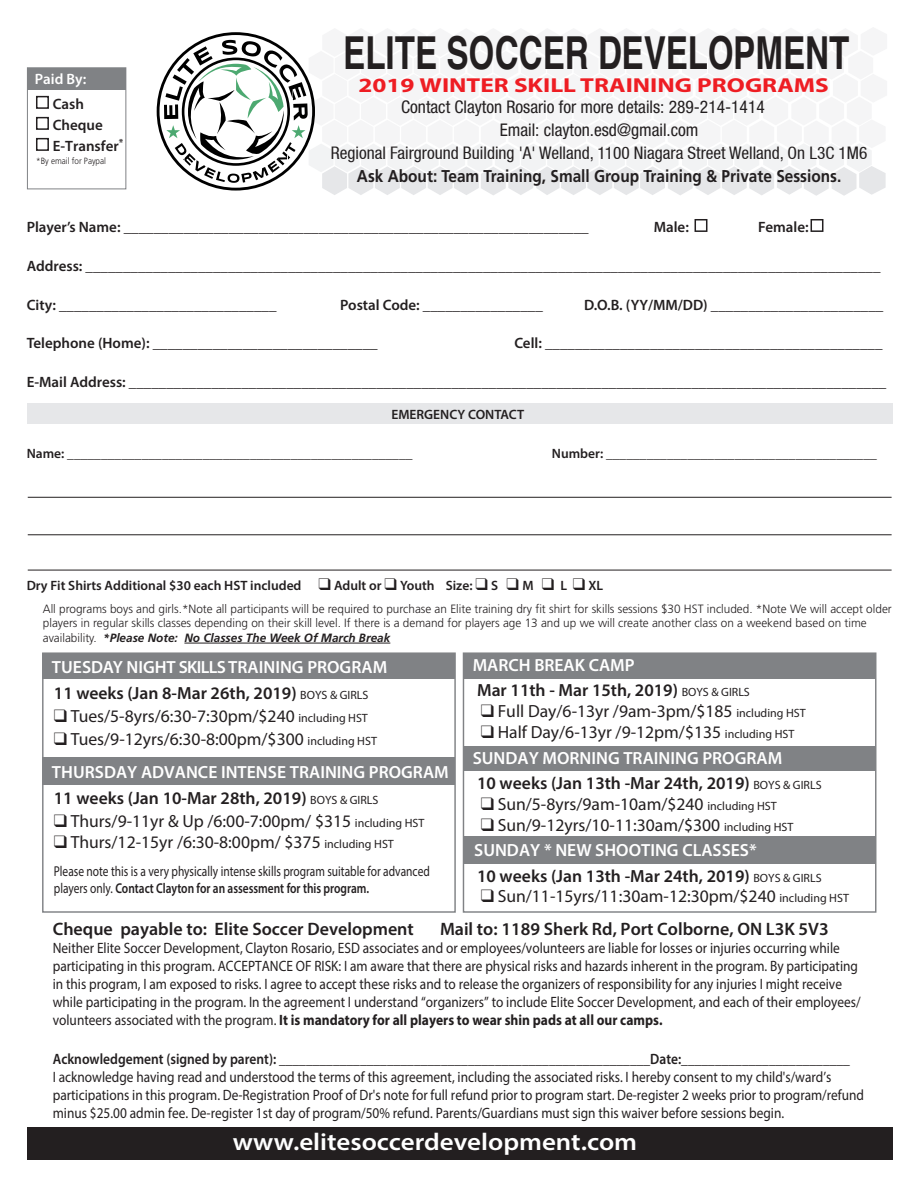
<style>
.page{position:relative;width:918px;height:1188px;background:#fff}
.page>*{position:absolute;margin:0;border:0;box-sizing:border-box;transform-origin:0 0}
.t1{font:700 45.45px "Helvetica";color:#231f20;scale:.73 1}
.t2{font:600 24.3px "Myriad Pro";color:#fff;scale:1.11 1}
.t3{font:700 20.25px "Myriad Pro";color:#ee1d23;scale:1.25 1}
.t4{font:600 18px "Myriad Pro";color:#231f20}
.t5{font:17.55px "Myriad Pro";color:#231f20}
.t6{font:600 17.55px "Myriad Pro";color:#231f20}
.t7{font:600 17.55px "Myriad Pro";color:#fff}
.t8{font:condensed 17.4px/22.5px "Helvetica Neue";color:#231f20}
.t9{font:condensed 17.25px "Helvetica Neue LT";color:#231f20}
.t10{font:700 17.1px "Frutiger";color:#231f20;scale:.9 1}
.t11{font:15px/18px "Myriad Pro";color:#231f20;scale:.89 1}
.t12{font:600 15px/21px "Myriad Pro";color:#231f20}
.t13{font:600 15px "Myriad Pro";color:#231f20;scale:.9 1}
.t14{font:600 15px "Myriad Pro";color:#fff}
.t15{font:14.25px/17.2px "Myriad Pro";color:#231f20;scale:.8 1}
.t16{font:600 13.5px "Myriad Pro";color:#231f20}
.t17{font:300 12px/14.4px "Frutiger";color:#231f20}
.t18{font:300 9px "Frutiger";color:#231f20;scale:.9 1}
.s1{font-weight:700;font-style:italic}
.s2{font-weight:400;font-size:12px}
.s3{font-size:12px}
.s4{font-weight:600}
.s5{font-weight:700}
</style>
<div class="page">
<div style="left:463px;top:746px;width:413px;height:24px;background:#808285"></div>
<div style="left:27px;top:403px;width:866px;height:21px;background:#e6e7e9"></div>
<div style="left:27px;top:1127px;width:866px;height:32px;background:#231f20"></div>
<div style="left:695px;top:219px;width:12px;height:13px;border:2px solid #231f20"></div>
<div style="left:811px;top:219px;width:12px;height:13px;border:2px solid #231f20"></div>
<div style="left:42px;top:652px;width:414px;height:261px;border:1px solid #808285"></div>
<div style="left:463px;top:652px;width:413px;height:261px;border:1px solid #808285"></div>
<div style="left:43px;top:654px;width:412px;height:25px;background:#808285"></div>
<div style="left:463px;top:654px;width:413px;height:25px;background:#808285"></div>
<div style="left:43px;top:758px;width:412px;height:27px;background:#808285"></div>
<hr style="left:184px;top:643px;width:206px;height:1px;background:#231f20">
<div style="left:463px;top:836px;width:413px;height:28px;background:#808285"></div>
<hr style="left:28px;top:534px;width:864px;height:1px;background:#231f20">
<hr style="left:28px;top:497px;width:864px;height:1px;background:#231f20">
<hr style="left:28px;top:570px;width:864px;height:1px;background:#231f20">
<div style="left:27px;top:68px;width:99px;height:121px;border:1px solid #808285"></div>
<div style="left:27px;top:68px;width:99px;height:22px;background:#808285"></div>
<div style="left:36px;top:96px;width:13px;height:13px;border:2px solid #231f20"></div>
<div style="left:36px;top:117px;width:13px;height:13px;border:2px solid #231f20"></div>
<div style="left:36px;top:138px;width:13px;height:13px;border:2px solid #231f20"></div>
<svg style="left:157px;top:32px;width:729px;height:164px"></svg>
<p class="t14" style="left:35px;top:70px;width:53px">Paid By:</p>
<p class="t12" style="left:53px;top:93px;width:72px">Cash<br>Cheque<br>E-Transfer<sup>*</sup></p>
<p class="t18" style="left:36px;top:156px;width:79px">*By email for Paypal</p>
<h1 class="t1" style="left:343px;top:16px;width:695px">ELITE SOCCER DEVELOPMENT</h1>
<h3 class="t3" style="left:358px;top:72px;width:378px">2019 WINTER SKILL TRAINING PROGRAMS</h3>
<p class="t8" style="left:500px;top:96px;width:267px;text-indent:-99px">Contact Clayton Rosario for more details: 289-214-1414<br>Email: clayton.esd@gmail.com</p>
<p class="t9" style="left:331px;top:143px;width:538px">Regional Fairground Building 'A' Welland, 1100 Niagara Street Welland, On L3C 1M6</p>
<p class="t10" style="left:357px;top:166px;width:540px">Ask About: Team Training, Small Group Training &amp; Private Sessions.</p>
<p class="t12" style="left:27px;top:216px;width:563px">Player’s Name: ______________________________________________________________</p>
<p class="t12" style="left:654px;top:216px;width:37px">Male:</p>
<p class="t12" style="left:758px;top:216px;width:52px">Female:</p>
<p class="t12" style="left:27px;top:255px;width:855px">Address: __________________________________________________________________________________________________________</p>
<p class="t12" style="left:27px;top:294px;width:251px">City: _____________________________</p>
<p class="t12" style="left:340px;top:294px;width:204px">Postal Code: ________________</p>
<p class="t12" style="left:584px;top:294px;width:301px">D.O.B. (YY/MM/DD) _______________________</p>
<p class="t12" style="left:27px;top:333px;width:352px">Telephone (Home): ______________________________</p>
<p class="t12" style="left:514px;top:333px;width:370px">Cell: _____________________________________________</p>
<p class="t12" style="left:27px;top:371px;width:861px">E-Mail Address: _____________________________________________________________________________________________________</p>
<p class="t16" style="left:391px;top:406px;width:134px">EMERGENCY CONTACT</p>
<p class="t16" style="left:27px;top:445px;width:387px">Name: ___________________________________________________</p>
<p class="t16" style="left:552px;top:445px;width:326px">Number: ________________________________________</p>
<p class="t16" style="left:27px;top:577px;width:578px">Dry Fit Shirts Additional $30 each HST included ❑ Adult or ❑ Youth Size: ❑ S ❑ M ❑ L ❑ XL</p>
<p class="t17" style="left:43px;top:602px;width:851px">All programs boys and girls.*Note all participants will be required to purchase an Elite training dry fit shirt for skills sessions $30 HST included. *Note We will accept older players in regular skills classes depending on their skill level. If there is a demand for players age 13 and up we will create another class on a weekend based on time availability. <span class="s1">*Please Note: No Classes The Week Of March Break</span></p>
<p class="t7" style="left:52px;top:656px;width:337px">TUESDAY NIGHT SKILLS TRAINING PROGRAM</p>
<p class="t6" style="left:54px;top:681px;width:316px">11 weeks (Jan 8-Mar 26th, 2019) <span class="s2">BOYS &amp; GIRLS</span></p>
<p class="t5" style="left:54px;top:705px;width:316px">❑ Tues/5-8yrs/6:30-7:30pm/$240 <span class="s3">including HST</span></p>
<p class="t5" style="left:54px;top:729px;width:325px">❑ Tues/9-12yrs/6:30-8:00pm/$300 <span class="s3">including HST</span></p>
<p class="t7" style="left:52px;top:761px;width:398px">THURSDAY ADVANCE INTENSE TRAINING PROGRAM</p>
<p class="t6" style="left:54px;top:787px;width:326px">11 weeks (Jan 10-Mar 28th, 2019) <span class="s2">BOYS &amp; GIRLS</span></p>
<p class="t5" style="left:54px;top:810px;width:372px">❑ Thurs/9-11yr &amp; Up /6:00-7:00pm/ $315 <span class="s3">including HST</span></p>
<p class="t5" style="left:54px;top:831px;width:342px">❑ Thurs/12-15yr /6:30-8:00pm/ $375 <span class="s3">including HST</span></p>
<p class="t15" style="left:54px;top:862px;width:472px">Please note this is a very physically intense skills program suitable for advanced players only. <span class="s4">Contact Clayton for an assessment for this program.</span></p>
<p class="t7" style="left:473px;top:654px;width:164px">MARCH BREAK CAMP</p>
<p class="t6" style="left:477px;top:679px;width:274px">Mar 11th - Mar 15th, 2019) <span class="s2">BOYS &amp; GIRLS</span></p>
<p class="t5" style="left:481px;top:700px;width:327px">❑ Full Day/6-13yr /9am-3pm/$185 <span class="s3">including HST</span></p>
<p class="t5" style="left:481px;top:721px;width:315px">❑ Half Day/6-13yr /9-12pm/$135 <span class="s3">including HST</span></p>
<p class="t7" style="left:473px;top:747px;width:311px">SUNDAY MORNING TRAINING PROGRAM</p>
<p class="t6" style="left:477px;top:772px;width:346px">10 weeks (Jan 13th -Mar 24th, 2019) <span class="s2">BOYS &amp; GIRLS</span></p>
<p class="t5" style="left:481px;top:793px;width:298px">❑ Sun/5-8yrs/9am-10am/$240 <span class="s3">including HST</span></p>
<p class="t5" style="left:481px;top:814px;width:314px">❑ Sun/9-12yrs/10-11:30am/$300 <span class="s3">including HST</span></p>
<p class="t7" style="left:474px;top:839px;width:284px">SUNDAY * NEW SHOOTING CLASSES*</p>
<p class="t6" style="left:477px;top:865px;width:346px">10 weeks (Jan 13th -Mar 24th, 2019) <span class="s2">BOYS &amp; GIRLS</span></p>
<p class="t5" style="left:481px;top:886px;width:370px">❑ Sun/11-15yrs/11:30am-12:30pm/$240 <span class="s3">including HST</span></p>
<p class="t4" style="left:53px;top:917px;width:363px">Cheque payable to: Elite Soccer Development</p>
<p class="t4" style="left:440px;top:917px;width:390px">Mail to: 1189 Sherk Rd, Port Colborne, ON L3K 5V3</p>
<p class="t11" style="left:53px;top:938px;width:909px">Neither Elite Soccer Development, Clayton Rosario, ESD associates and or employees/volunteers are liable for losses or injuries occurring while participating in this program. ACCEPTANCE OF RISK: I am aware that there are physical risks and hazards inherent in the program. By participating in this program, I am exposed to risks. I agree to accept these risks and to release the organizers of responsibility for any injuries I might receive while participating in the program. In the agreement I understand “organizers” to include Elite Soccer Development, and each of their employees/ volunteers associated with the program. <span class="s5">It is mandatory for all players to wear shin pads at all our camps.</span></p>
<p class="t13" style="left:53px;top:1049px;width:887px">Acknowledgement (signed by parent): _______________________________________________________Date:_________________________</p>
<p class="t11" style="left:53px;top:1067px;width:913px">I acknowledge having read and understood the terms of this agreement, including the associated risks. I hereby consent to my child's/ward’s participations in this program. De-Registration Proof of Dr's note for full refund prior to program start. De-register 2 weeks prior to program/refund minus $25.00 admin fee. De-register 1st day of program/50% refund. Parents/Guardians must sign this waiver before sessions begin.</p>
<h2 class="t2" style="left:233px;top:1127px;width:366px">www.elitesoccerdevelopment.com</h2>
</div>
